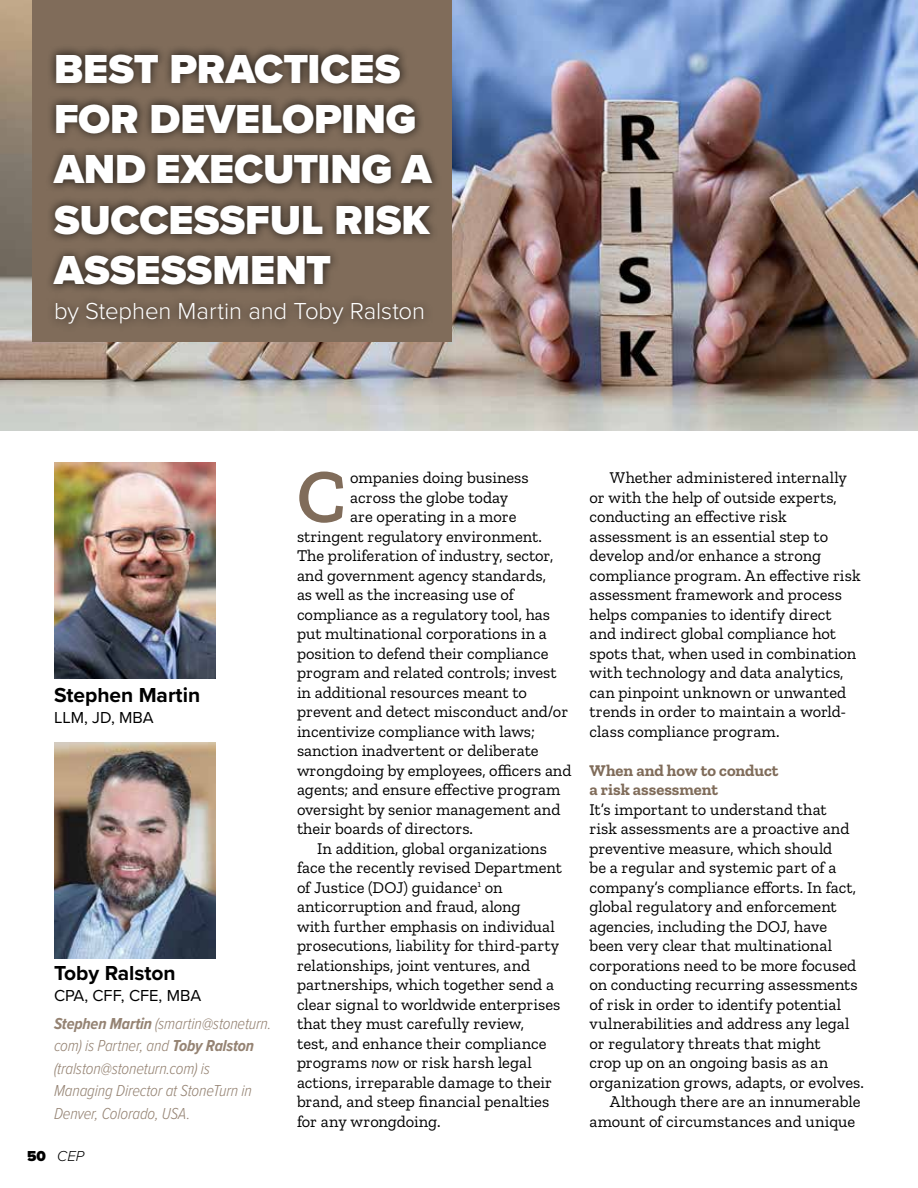
<style>
.page{position:relative;width:918px;height:1188px;background:#fff}
.page>*{position:absolute;margin:0;border:0;box-sizing:border-box;transform-origin:0 0}
.t1{font:600 76.5px "Zilla Slab";color:#806c5a}
.t2{font:900 42px/50.4px "Proxima Nova";letter-spacing:-.005em;color:#fff}
.t3{font:300 24px "Proxima Nova";letter-spacing:-.005em;color:#fff}
.t4{font:700 21px "Proxima Nova";color:#000}
.t5{font:16.5px/19.5px "Zilla Slab";color:#000}
.t6{font:italic 300 16.5px/22.5px "Proxima Nova Cond";letter-spacing:-.01em;color:#958373}
.t7{font:700 16.5px/19.5px "Zilla Slab";color:#806c5a}
.t8{font:16.5px "Proxima Nova";color:#000}
.t9{font:italic 300 15px "Proxima Nova";color:#000}
.s1{font-weight:700}
.s2{font-weight:900;font-style:normal}
.s3{font-style:italic}
</style>
<div class="page">
<img style="left:0;top:0;width:918px;height:431px">
<div style="left:32px;top:0;width:420px;height:341px;background:#806c5a"></div>
<div style="left:45px;top:45px;width:397px;height:288px;background:#000;opacity:.75"></div>
<img style="left:54px;top:463px;width:162px;height:216px">
<img style="left:54px;top:742px;width:162px;height:216px">
<h2 class="t2" style="left:54px;top:43px;width:379px">BEST PRACTICES<br>FOR DEVELOPING<br>AND EXECUTING A<br>SUCCESSFUL RISK<br>ASSESSMENT</h2>
<h3 class="t3" style="left:54px;top:293px;width:373px">by Stephen Martin and Toby Ralston</h3>
<p class="t4" style="left:54px;top:679px;width:148px">Stephen Martin</p>
<p class="t8" style="left:54px;top:705px;width:101px">LLM, JD, MBA</p>
<p class="t4" style="left:54px;top:957px;width:123px">Toby Ralston</p>
<p class="t8" style="left:54px;top:983px;width:149px">CPA, CFF, CFE, MBA</p>
<p class="t6" style="left:54px;top:1011px;width:219px"><span class="s1">Stephen Martin</span> (smartin@stoneturn. com) is Partner, and <span class="s1">Toby Ralston </span>(tralston@stoneturn.com) is<br>Managing Director at StoneTurn in<br>Denver, Colorado, USA.</p>
<p class="t9" style="left:27px;top:1145px;width:59px"><span class="s2">50</span> CEP</p>
<h1 class="t1" style="left:297px;top:453px;width:51px">C</h1>
<p class="t5" style="left:350px;top:468px;width:180px">ompanies doing business</p>
<p class="t5" style="left:350px;top:487px;width:159px">across the globe today</p>
<p class="t5" style="left:350px;top:507px;width:168px">are operating in a more</p>
<p class="t5" style="left:297px;top:526px;width:246px">stringent regulatory environment.</p>
<p class="t5" style="left:297px;top:546px;width:258px">The proliferation of industry, sector,</p>
<p class="t5" style="left:297px;top:565px;width:250px">and government agency standards,</p>
<p class="t5" style="left:297px;top:585px;width:219px">as well as the increasing use of</p>
<p class="t5" style="left:297px;top:604px;width:255px">compliance as a regulatory tool, has</p>
<p class="t5" style="left:297px;top:624px;width:251px">put multinational corporations in a</p>
<p class="t5" style="left:297px;top:643px;width:253px">position to defend their compliance</p>
<p class="t5" style="left:297px;top:663px;width:261px">program and related controls; invest</p>
<p class="t5" style="left:297px;top:682px;width:232px">in additional resources meant to</p>
<p class="t5" style="left:297px;top:702px;width:273px">prevent and detect misconduct and/or</p>
<p class="t5" style="left:297px;top:721px;width:239px">incentivize compliance with laws;</p>
<p class="t5" style="left:297px;top:741px;width:243px">sanction inadvertent or deliberate</p>
<p class="t5" style="left:297px;top:760px;width:276px">wrongdoing by employees, officers and</p>
<p class="t5" style="left:297px;top:780px;width:265px">agents; and ensure effective program</p>
<p class="t5" style="left:297px;top:799px;width:265px">oversight by senior management and</p>
<p class="t5" style="left:297px;top:819px;width:178px">their boards of directors.</p>
<p class="t5" style="left:317px;top:838px;width:231px">In addition, global organizations</p>
<p class="t5" style="left:297px;top:858px;width:266px">face the recently revised Department</p>
<p class="t5" style="left:297px;top:877px;width:207px">of Justice (DOJ) guidance<sup>1</sup> on</p>
<p class="t5" style="left:297px;top:897px;width:225px">anticorruption and fraud, along</p>
<p class="t5" style="left:297px;top:916px;width:260px">with further emphasis on individual</p>
<p class="t5" style="left:297px;top:936px;width:264px">prosecutions, liability for third-party</p>
<p class="t5" style="left:297px;top:955px;width:235px">relationships, joint ventures, and</p>
<p class="t5" style="left:297px;top:975px;width:259px">partnerships, which together send a</p>
<p class="t5" style="left:297px;top:994px;width:265px">clear signal to worldwide enterprises</p>
<p class="t5" style="left:297px;top:1014px;width:229px">that they must carefully review,</p>
<p class="t5" style="left:297px;top:1033px;width:251px">test, and enhance their compliance</p>
<p class="t5" style="left:297px;top:1053px;width:236px">programs <span class="s3">now</span> or risk harsh legal</p>
<p class="t5" style="left:297px;top:1072px;width:257px">actions, irreparable damage to their</p>
<p class="t5" style="left:297px;top:1092px;width:254px">brand, and steep financial penalties</p>
<p class="t5" style="left:297px;top:1111px;width:145px">for any wrongdoing.</p>
<p class="t5" style="left:590px;top:468px;width:273px;text-indent:20px">Whether administered internally or with the help of outside experts, conducting an effective risk assessment is an essential step to develop and/or enhance a strong compliance program. An effective risk assessment framework and process helps companies to identify direct and indirect global compliance hot spots that, when used in combination with technology and data analytics, can pinpoint unknown or unwanted trends in order to maintain a world&shy;class compliance program.</p>
<p class="t7" style="left:590px;top:760px;width:190px">When and how to conduct a risk assessment</p>
<p class="t5" style="left:590px;top:799px;width:239px">It’s important to understand that</p>
<p class="t5" style="left:590px;top:819px;width:261px">risk assessments are a proactive and</p>
<p class="t5" style="left:590px;top:838px;width:244px">preventive measure, which should</p>
<p class="t5" style="left:590px;top:858px;width:248px">be a regular and systemic part of a</p>
<p class="t5" style="left:590px;top:877px;width:268px">company’s compliance efforts. In fact,</p>
<p class="t5" style="left:590px;top:897px;width:249px">global regulatory and enforcement</p>
<p class="t5" style="left:590px;top:916px;width:239px">agencies, including the DOJ, have</p>
<p class="t5" style="left:590px;top:936px;width:244px">been very clear that multinational</p>
<p class="t5" style="left:590px;top:955px;width:268px">corporations need to be more focused</p>
<p class="t5" style="left:590px;top:975px;width:270px">on conducting recurring assessments</p>
<p class="t5" style="left:590px;top:995px;width:253px">of risk in order to identify potential</p>
<p class="t5" style="left:590px;top:1014px;width:261px">vulnerabilities and address any legal</p>
<p class="t5" style="left:590px;top:1034px;width:232px">or regulatory threats that might</p>
<p class="t5" style="left:590px;top:1053px;width:240px">crop up on an ongoing basis as an</p>
<p class="t5" style="left:590px;top:1073px;width:276px">organization grows, adapts, or evolves.</p>
<p class="t5" style="left:610px;top:1092px;width:252px">Although there are an innumerable</p>
<p class="t5" style="left:590px;top:1112px;width:267px">amount of circumstances and unique</p>
</div>
